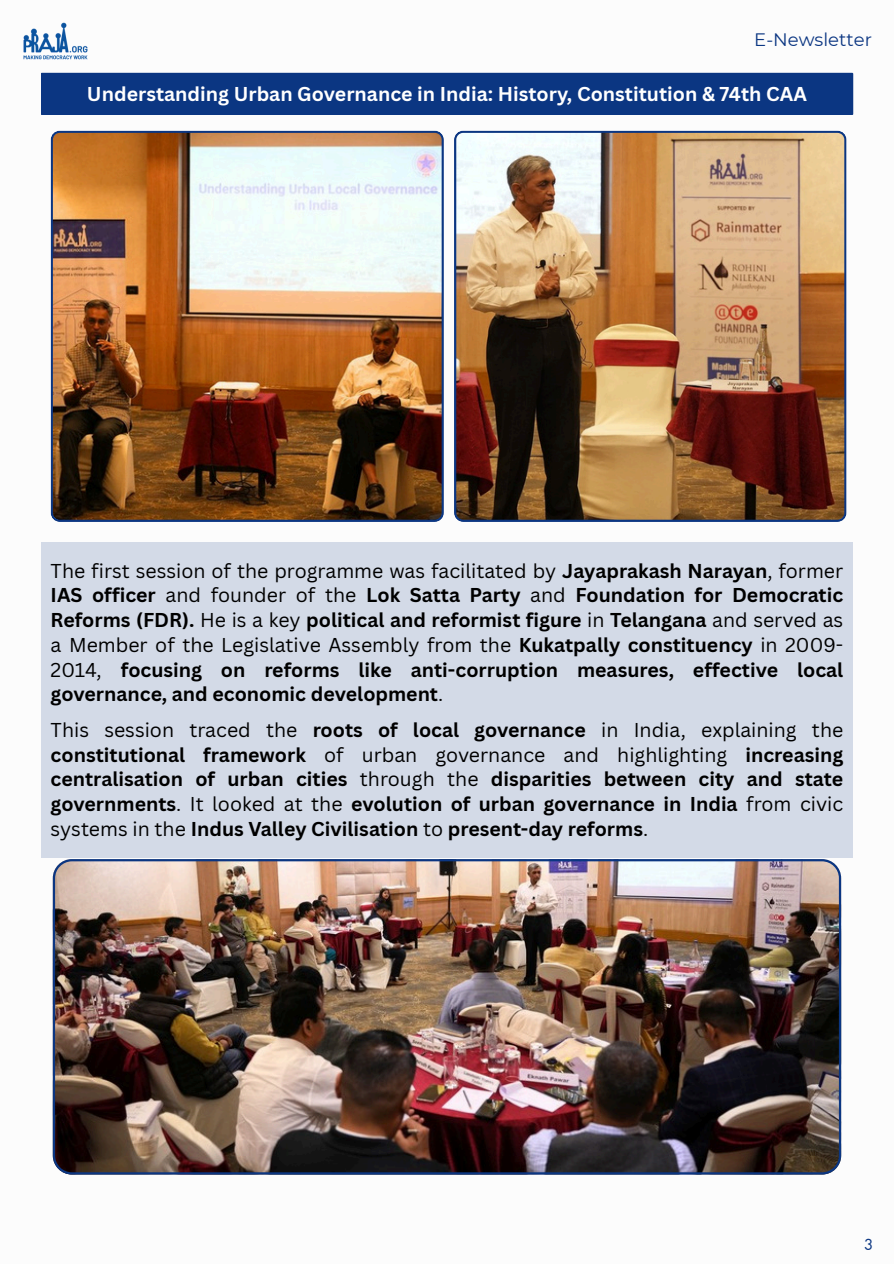
<style>
.page{position:relative;width:894px;height:1264px;background:#fff}
.page>*{position:absolute;margin:0;border:0;box-sizing:border-box;transform-origin:0 0}
.t1{font:700 19.5px/24.8px "Canva Sans";color:#000;text-align:justify}
.t2{font:700 19.5px "Canva Sans";color:#fff}
.t3{font:18px "Montserrat";color:#0b3682}
.t4{font:15px "Futura LT Pro";color:#0b3682}
.s1{font-weight:400}
</style>
<div class="page">
<img style="left:23px;top:22px;width:65px;height:38px">
<img style="left:51px;top:131px;width:392px;height:391px">
<img style="left:454px;top:131px;width:392px;height:391px">
<div style="left:41px;top:73px;width:812px;height:42px;background:#0b3682"></div>
<img style="left:53px;top:859px;width:787px;height:315px">
<div style="left:41px;top:542px;width:811px;height:315px;background:#d3dae7"></div>
<p class="t3" style="left:754px;top:28px;width:119px">E-Newsletter</p>
<p class="t2" style="left:87px;top:80px;width:721px">Understanding Urban Governance in India: History, Constitution &amp; 74th CAA</p>
<p class="t1" style="left:51px;top:557px;width:794px"><span class="s1">The first session of the programme was facilitated by</span> Jayaprakash Narayan<span class="s1">, former </span>IAS officer <span class="s1">and founder of the</span> Lok Satta Party <span class="s1">and</span> Foundation for Democratic Reforms (FDR). <span class="s1">He is a key</span> political and reformist figure <span class="s1">in</span> Telangana <span class="s1">and served as a Member of the Legislative Assembly from the</span> Kukatpally constituency <span class="s1">in 2009- 2014,</span> focusing on reforms like anti-corruption measures, effective local governance, and economic development<span class="s1">.</span></p>
<p class="t1" style="left:51px;top:717px;width:794px"><span class="s1">This session traced the</span> roots of local governance <span class="s1">in India, explaining the </span>constitutional framework <span class="s1">of urban governance and highlighting</span> increasing centralisation of urban cities <span class="s1">through the</span> disparities between city and state governments<span class="s1">. It looked at the</span> evolution of urban governance in India <span class="s1">from civic systems in the</span> Indus Valley Civilisation <span class="s1">to</span> present-day reforms<span class="s1">.</span></p>
<p class="t4" style="left:863px;top:1237px;width:11px">3</p>
</div>
